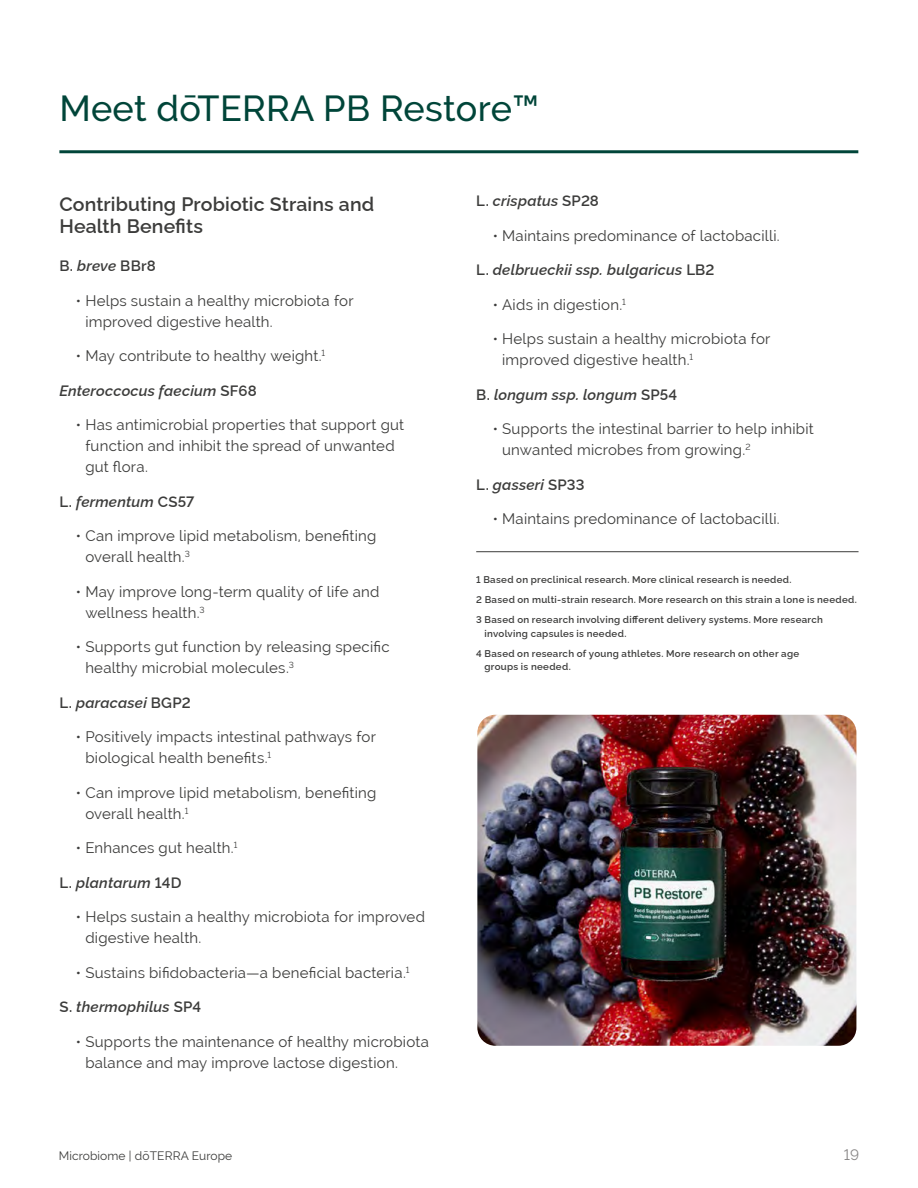
<style>
.page{position:relative;width:918px;height:1188px;background:#fff}
.page>*{position:absolute;margin:0;border:0;box-sizing:border-box;transform-origin:0 0}
.t1{font:500 36px "Raleway";letter-spacing:.01em;color:#004539}
.t2{font:600 19.5px/22.5px "Raleway";letter-spacing:.005em;color:#3c3c3b}
.t3{font:15px/21px "Raleway";letter-spacing:.015em;color:#3c3c3b}
.t4{font:italic 600 15px "Raleway";letter-spacing:.015em;color:#3c3c3b}
.t5{font:600 15px "Raleway";color:#3c3c3b}
.t6{font:15px "Raleway";color:#878585}
.t7{font:12px "Raleway";letter-spacing:.01em;color:#3c3c3b}
.t8{font:600 9.75px/20.2px "Raleway";letter-spacing:.03em;color:#3c3c3b}
.s1{font-style:italic}
.s2{font-style:normal}
</style>
<div class="page">
<hr style="left:476px;top:551px;width:383px;height:1px;background:#3c3c3b">
<hr style="left:59px;top:150px;width:799px;height:3px;background:#004539">
<img style="left:477px;top:715px;width:379px;height:331px">
<h1 class="t1" style="left:60px;top:88px;width:481px">Meet dōTERRA PB Restore™</h1>
<h2 class="t2" style="left:59px;top:190px;width:316px">Contributing Probiotic Strains and<br>Health Benefits</h2>
<p class="t5" style="left:59px;top:254px;width:98px">B. <span class="s1">breve</span> BBr8</p>
<p class="t3" style="left:85px;top:290px;width:270px;text-indent:-9px">• Helps sustain a healthy microbiota for improved digestive health.</p>
<p class="t3" style="left:76px;top:345px;width:251px">• May contribute to healthy weight.<sup>1</sup></p>
<p class="t4" style="left:59px;top:379px;width:199px">Enteroccocus faecium <span class="s2">SF68</span></p>
<p class="t3" style="left:85px;top:414px;width:320px;text-indent:-9px">• Has antimicrobial properties that support gut function and inhibit the spread of unwanted gut flora.</p>
<p class="t4" style="left:59px;top:490px;width:137px"><span class="s2">L.</span> fermentum <span class="s2">CS57</span></p>
<p class="t3" style="left:85px;top:525px;width:292px;text-indent:-9px">• Can improve lipid metabolism, benefiting overall health.<sup>3</sup></p>
<p class="t3" style="left:85px;top:581px;width:296px;text-indent:-9px">• May improve long-term quality of life and wellness health.<sup>3</sup></p>
<p class="t3" style="left:85px;top:636px;width:306px;text-indent:-9px">• Supports gut function by releasing specific healthy microbial molecules.<sup>3</sup></p>
<p class="t4" style="left:59px;top:691px;width:133px"><span class="s2">L.</span> paracasei <span class="s2">BGP2</span></p>
<p class="t3" style="left:85px;top:726px;width:292px;text-indent:-9px">• Positively impacts intestinal pathways for biological health benefits.<sup>1</sup></p>
<p class="t3" style="left:85px;top:782px;width:292px;text-indent:-9px">• Can improve lipid metabolism, benefiting overall health.<sup>1</sup></p>
<p class="t3" style="left:76px;top:837px;width:163px">• Enhances gut health.<sup>1</sup></p>
<p class="t4" style="left:59px;top:871px;width:124px"><span class="s2">L.</span> plantarum <span class="s2">14D</span></p>
<p class="t3" style="left:85px;top:906px;width:341px;text-indent:-9px">• Helps sustain a healthy microbiota for improved digestive health.</p>
<p class="t3" style="left:76px;top:962px;width:335px">• Sustains bifidobacteria—a beneficial bacteria.<sup>1</sup></p>
<p class="t4" style="left:59px;top:995px;width:143px"><span class="s2">S.</span> thermophilus <span class="s2">SP4</span></p>
<p class="t3" style="left:85px;top:1031px;width:345px;text-indent:-9px">• Supports the maintenance of healthy microbiota balance and may improve lactose digestion.</p>
<p class="t4" style="left:476px;top:189px;width:124px"><span class="s2">L.</span> crispatus <span class="s2">SP28</span></p>
<p class="t3" style="left:493px;top:225px;width:288px">• Maintains predominance of lactobacilli.</p>
<p class="t4" style="left:476px;top:258px;width:240px"><span class="s2">L.</span> delbrueckii ssp. bulgaricus <span class="s2">LB2</span></p>
<p class="t3" style="left:493px;top:294px;width:135px">• Aids in digestion.<sup>1</sup></p>
<p class="t3" style="left:502px;top:329px;width:270px;text-indent:-9px">• Helps sustain a healthy microbiota for improved digestive health.<sup>1</sup></p>
<p class="t4" style="left:476px;top:383px;width:203px"><span class="s2">B.</span> longum ssp. longum <span class="s2">SP54</span></p>
<p class="t3" style="left:502px;top:419px;width:313px;text-indent:-9px">• Supports the intestinal barrier to help inhibit unwanted microbes from growing.<sup>2</sup></p>
<p class="t4" style="left:476px;top:473px;width:110px"><span class="s2">L.</span> gasseri <span class="s2">SP33</span></p>
<p class="t3" style="left:493px;top:509px;width:288px">• Maintains predominance of lactobacilli.</p>
<p class="t8" style="left:476px;top:568px;width:382px">1 Based on preclinical research. More clinical research is needed.<br>2 Based on multi-strain research. More research on this strain a lone is needed.<br>3 Based on research involving different delivery systems. More research</p>
<p class="t8" style="left:476px;top:622px;width:325px;text-indent:8px">involving capsules is needed.<br>4 Based on research of young athletes. More research on other age</p>
<p class="t8" style="left:484px;top:656px;width:88px">groups is needed.</p>
<p class="t7" style="left:59px;top:1149px;width:175px">Microbiome | dōTERRA Europe</p>
<p class="t6" style="left:844px;top:1146px;width:17px">19</p>
</div>
